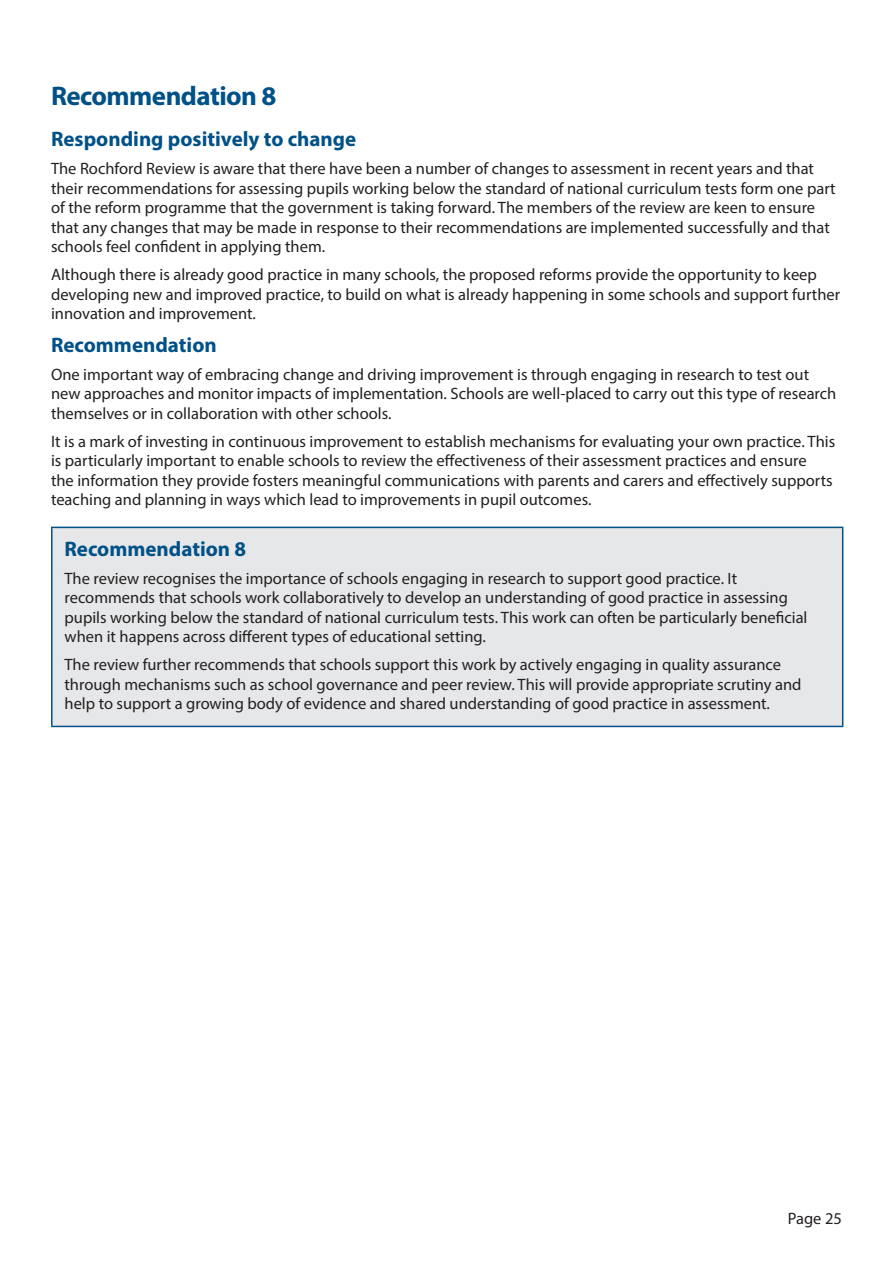
<style>
.page{position:relative;width:893px;height:1263px;background:#fff}
.page>*{position:absolute;margin:0;border:0;box-sizing:border-box;transform-origin:0 0}
.Heading_2_Text_Blue{font:700 27px "Myriad Pro";letter-spacing:-.02em;color:#005188}
.Heading_3_Text_Blue{font:700 21px "Myriad Pro";color:#005188}
.Heading_3{font:700 21px "Myriad Pro";color:#005188}
.P__paragraph_text{font:16.5px/19.5px "Myriad Pro";color:#231f20}
</style>
<div class="page">
<div style="left:52px;top:527px;width:791px;height:199px;background:#e6e7e9"></div>
<hr style="left:51px;top:527px;width:792px;height:1px;background:#005188">
<hr style="left:51px;top:528px;width:2px;height:198px;background:#005188">
<hr style="left:842px;top:528px;width:1px;height:198px;background:#005188">
<hr style="left:51px;top:726px;width:792px;height:1px;background:#005188">
<p class="Heading_2_Text_Blue" style="left:51px;top:79px;width:227px">Recommendation 8</p>
<p class="Heading_3_Text_Blue" style="left:51px;top:126px;width:307px">Responding positively to change</p>
<p class="P__paragraph_text" style="left:51px;top:159px;width:786px">The Rochford Review is aware that there have been a number of changes to assessment in recent years and that their recommendations for assessing pupils working below the standard of national curriculum tests form one part of the reform programme that the government is taking forward. The members of the review are keen to ensure that any changes that may be made in response to their recommendations are implemented successfully and that schools feel confident in applying them.</p>
<p class="P__paragraph_text" style="left:51px;top:265px;width:791px">Although there is already good practice in many schools, the proposed reforms provide the opportunity to keep developing new and improved practice, to build on what is already happening in some schools and support further innovation and improvement.</p>
<p class="Heading_3_Text_Blue" style="left:51px;top:331px;width:167px">Recommendation</p>
<p class="P__paragraph_text" style="left:51px;top:364px;width:787px">One important way of embracing change and driving improvement is through engaging in research to test out new approaches and monitor impacts of implementation. Schools are well-placed to carry out this type of research themselves or in collaboration with other schools.</p>
<p class="P__paragraph_text" style="left:51px;top:431px;width:786px">It is a mark of investing in continuous improvement to establish mechanisms for evaluating your own practice. This is particularly important to enable schools to review the effectiveness of their assessment practices and ensure<br>the information they provide fosters meaningful communications with parents and carers and effectively supports teaching and planning in ways which lead to improvements in pupil outcomes.</p>
<p class="Heading_3" style="left:65px;top:535px;width:183px">Recommendation 8</p>
<p class="P__paragraph_text" style="left:65px;top:568px;width:744px">The review recognises the importance of schools engaging in research to support good practice. It recommends that schools work collaboratively to develop an understanding of good practice in assessing pupils working below the standard of national curriculum tests. This work can often be particularly beneficial when it happens across different types of educational setting.</p>
<p class="P__paragraph_text" style="left:65px;top:655px;width:738px">The review further recommends that schools support this work by actively engaging in quality assurance through mechanisms such as school governance and peer review. This will provide appropriate scrutiny and help to support a growing body of evidence and shared understanding of good practice in assessment.</p>
<p class="P__paragraph_text" style="left:788px;top:1209px;width:56px">Page 25</p>
</div>
